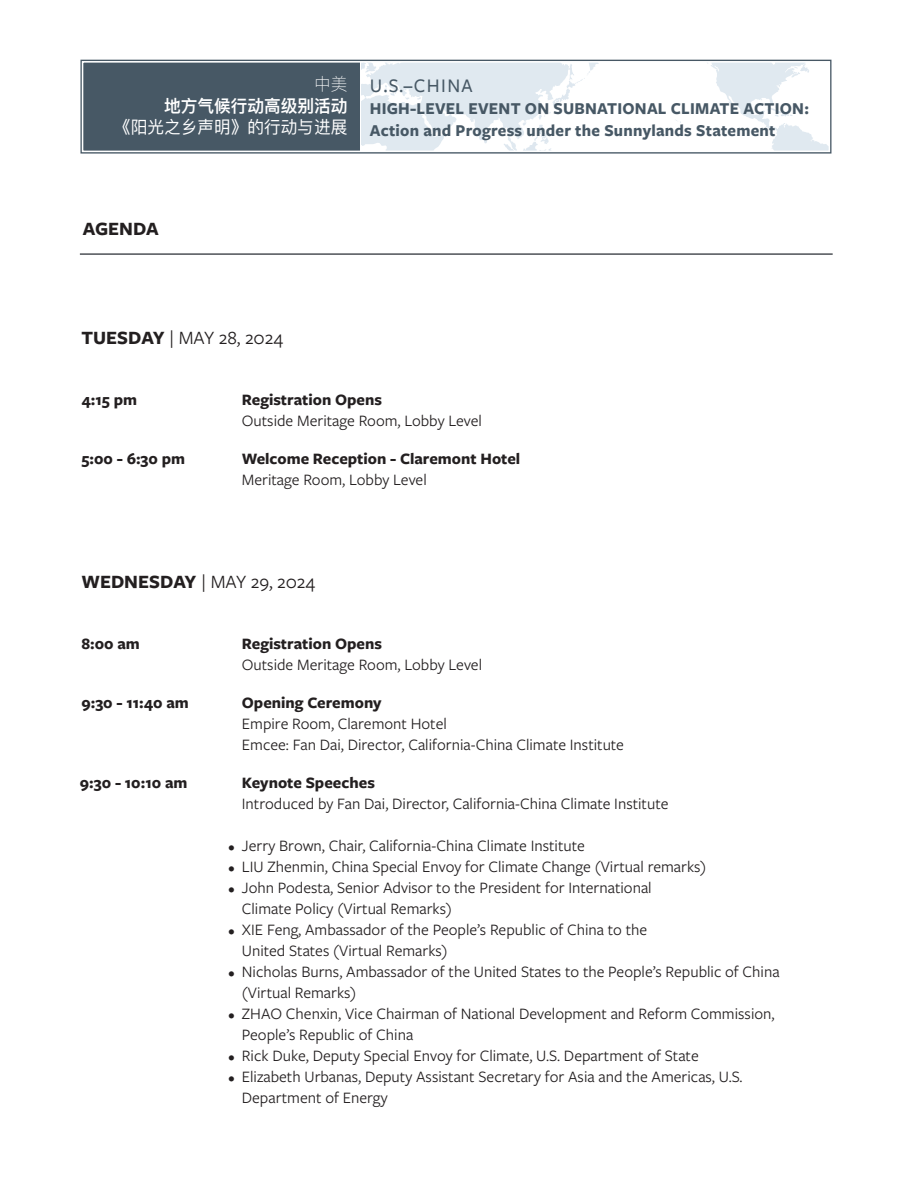
<style>
.page{position:relative;width:918px;height:1188px;background:#fff}
.page>*{position:absolute;margin:0;border:0;box-sizing:border-box;transform-origin:0 0}
.t1{font:500 19.95px "Freight Sans Pro";letter-spacing:.07em;color:#475865}
.t2{font:19.5px "Freight Sans Pro";color:#231f20}
.t3{font:700 19.5px "Freight Sans Pro";color:#231f20}
.t4{font:700 17.25px/21.8px "Freight Sans Pro";letter-spacing:.015em;color:#475865}
.t5{font:17.25px/21.8px "Ping Fang TC";color:#fff;text-align:right}
.t6{font:16.5px/21px "Freight Sans Pro";color:#231f20}
.SMALL_HEADER_column{font:700 16.5px "Freight Sans Pro";color:#231f20}
.s1{font-weight:100}
.s2{font-weight:600}
.s3{font-weight:700}
.s4{font-size:13.5px}
</style>
<div class="page">
<div style="left:80px;top:60px;width:280px;height:93px;background:#475865"></div>
<svg style="left:362px;top:63px;width:237px;height:87px"></svg>
<svg style="left:676px;top:63px;width:152px;height:87px"></svg>
<div style="left:79px;top:58px;width:754px;height:97px;border:4px solid #fff"></div>
<div style="left:80px;top:60px;width:751px;height:94px;border:1px solid #475865"></div>
<hr style="left:80px;top:253px;width:753px;height:2px;background:#4d5156">
<p class="t5" style="left:114px;top:73px;width:235px"><span class="s1">中美<br></span><span class="s2">地方气候行动高级别活动<br></span>《阳光之乡声明》的行动与进展</p>
<p class="t1" style="left:370px;top:72px;width:104px">U.S.-CHINA</p>
<p class="t4" style="left:370px;top:97px;width:441px">HIGH-LEVEL EVENT ON SUBNATIONAL CLIMATE ACTION:<br>Action and Progress under the Sunnylands Statement</p>
<p class="t3" style="left:83px;top:215px;width:77px">AGENDA</p>
<p class="t2" style="left:81px;top:324px;width:203px"><span class="s3">TUESDAY</span> | MAY 28, 2024</p>
<p class="SMALL_HEADER_column" style="left:81px;top:388px;width:57px">4:15 pm</p>
<p class="SMALL_HEADER_column" style="left:242px;top:388px;width:142px">Registration Opens</p>
<p class="t6" style="left:242px;top:409px;width:242px">Outside Meritage Room, Lobby Level</p>
<p class="SMALL_HEADER_column" style="left:81px;top:447px;width:105px">5:00 - 6:30 pm</p>
<p class="SMALL_HEADER_column" style="left:242px;top:447px;width:280px">Welcome Reception - Claremont Hotel</p>
<p class="t6" style="left:242px;top:468px;width:186px">Meritage Room, Lobby Level</p>
<p class="t2" style="left:81px;top:569px;width:235px"><span class="s3">WEDNESDAY</span> | MAY 29, 2024</p>
<p class="SMALL_HEADER_column" style="left:81px;top:632px;width:60px">8:00 am</p>
<p class="SMALL_HEADER_column" style="left:242px;top:632px;width:142px">Registration Opens</p>
<p class="t6" style="left:242px;top:654px;width:242px">Outside Meritage Room, Lobby Level</p>
<p class="SMALL_HEADER_column" style="left:81px;top:691px;width:109px">9:30 - 11:40 am</p>
<p class="SMALL_HEADER_column" style="left:242px;top:691px;width:141px">Opening Ceremony</p>
<p class="t6" style="left:242px;top:712px;width:206px">Empire Room, Claremont Hotel</p>
<p class="t6" style="left:242px;top:733px;width:384px">Emcee: Fan Dai, Director, California-China Climate Institute</p>
<p class="SMALL_HEADER_column" style="left:80px;top:771px;width:109px">9:30 - 10:10 am</p>
<p class="SMALL_HEADER_column" style="left:242px;top:771px;width:135px">Keynote Speeches</p>
<p class="t6" style="left:242px;top:792px;width:428px">Introduced by Fan Dai, Director, California-China Climate Institute</p>
<p class="t6" style="left:228px;top:834px;width:358px"><span class="s4">•</span> Jerry Brown, Chair, California-China Climate Institute</p>
<p class="t6" style="left:228px;top:855px;width:480px"><span class="s4">•</span> LIU Zhenmin, China Special Envoy for Climate Change (Virtual remarks)</p>
<p class="t6" style="left:242px;top:876px;width:411px;text-indent:-14px"><span class="s4">•</span> John Podesta, Senior Advisor to the President for International<br>Climate Policy (Virtual Remarks)</p>
<p class="t6" style="left:242px;top:918px;width:407px;text-indent:-14px"><span class="s4">•</span> XIE Feng, Ambassador of the People’s Republic of China to the<br>United States (Virtual Remarks)</p>
<p class="t6" style="left:242px;top:960px;width:539px;text-indent:-14px"><span class="s4">•</span> Nicholas Burns, Ambassador of the United States to the People’s Republic of China (Virtual Remarks)</p>
<p class="t6" style="left:242px;top:1002px;width:534px;text-indent:-14px"><span class="s4">•</span> ZHAO Chenxin, Vice Chairman of National Development and Reform Commission,<br>People’s Republic of China</p>
<p class="t6" style="left:228px;top:1044px;width:472px"><span class="s4">•</span> Rick Duke, Deputy Special Envoy for Climate, U.S. Department of State</p>
<p class="t6" style="left:242px;top:1065px;width:502px;text-indent:-14px"><span class="s4">•</span> Elizabeth Urbanas, Deputy Assistant Secretary for Asia and the Americas, U.S.<br>Department of Energy</p>
</div>
